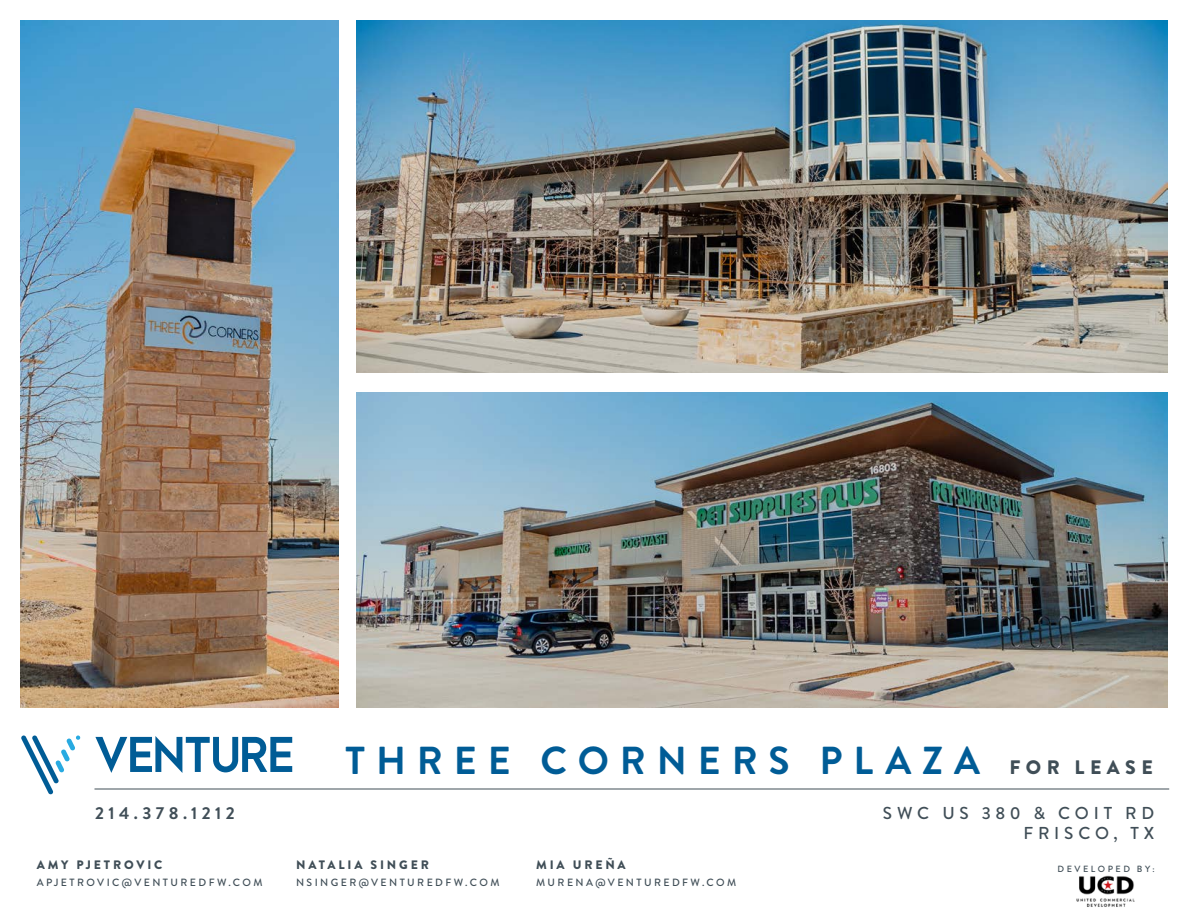
<style>
.page{position:relative;width:1188px;height:918px;background:#fff}
.page>*{position:absolute;margin:0;border:0;box-sizing:border-box;transform-origin:0 0}
.t1{font:700 39px "Brandon Grotesque";letter-spacing:.28em;color:#005c96}
.t2{font:500 17.25px/20.7px "Brandon Grotesque";letter-spacing:.28em;color:#404e57;text-align:right}
.t3{font:700 17.25px "Brandon Grotesque";letter-spacing:.26em;color:#404e57}
.t4{font:900 12.3px "Brandon Grotesque";letter-spacing:.23em;color:#404e57}
.t5{font:500 10.5px "Brandon Grotesque";letter-spacing:.23em;color:#404e57}
.t6{font:500 9px "Brandon Grotesque";letter-spacing:.28em;color:#404e57}
.s1{font-weight:900;font-size:19.5px;color:#404e57}
</style>
<div class="page">
<hr style="left:94px;top:789px;width:1075px;height:1px;background:#404e57">
<svg style="left:21px;top:736px;width:60px;height:59px"></svg>
<svg style="left:95px;top:736px;width:197px;height:37px"></svg>
<img style="left:1076px;top:875px;width:59px;height:32px">
<img style="left:356px;top:21px;width:811px;height:352px">
<img style="left:356px;top:392px;width:811px;height:315px">
<img style="left:21px;top:21px;width:317px;height:686px">
<h2 class="t3" style="left:95px;top:801px;width:141px">214.378.1212</h2>
<p class="t4" style="left:37px;top:856px;width:127px">AMY PJETROVIC</p>
<p class="t5" style="left:37px;top:875px;width:227px">APJETROVIC@VENTUREDFW.COM</p>
<h1 class="t1" style="left:346px;top:733px;width:809px">THREE CORNERS PLAZA <span class="s1">FOR LEASE</span></h1>
<p class="t4" style="left:296px;top:856px;width:134px">NATALIA SINGER</p>
<p class="t5" style="left:296px;top:875px;width:205px">NSINGER@VENTUREDFW.COM</p>
<p class="t4" style="left:536px;top:856px;width:91px">MIA UREÑA</p>
<p class="t5" style="left:536px;top:875px;width:202px">MURENA@VENTUREDFW.COM</p>
<h2 class="t2" style="left:883px;top:803px;width:273px">SWC US 380 &amp; COIT RD<br>FRISCO, TX</h2>
<p class="t6" style="left:1058px;top:862px;width:99px">DEVELOPED BY:</p>
</div>
